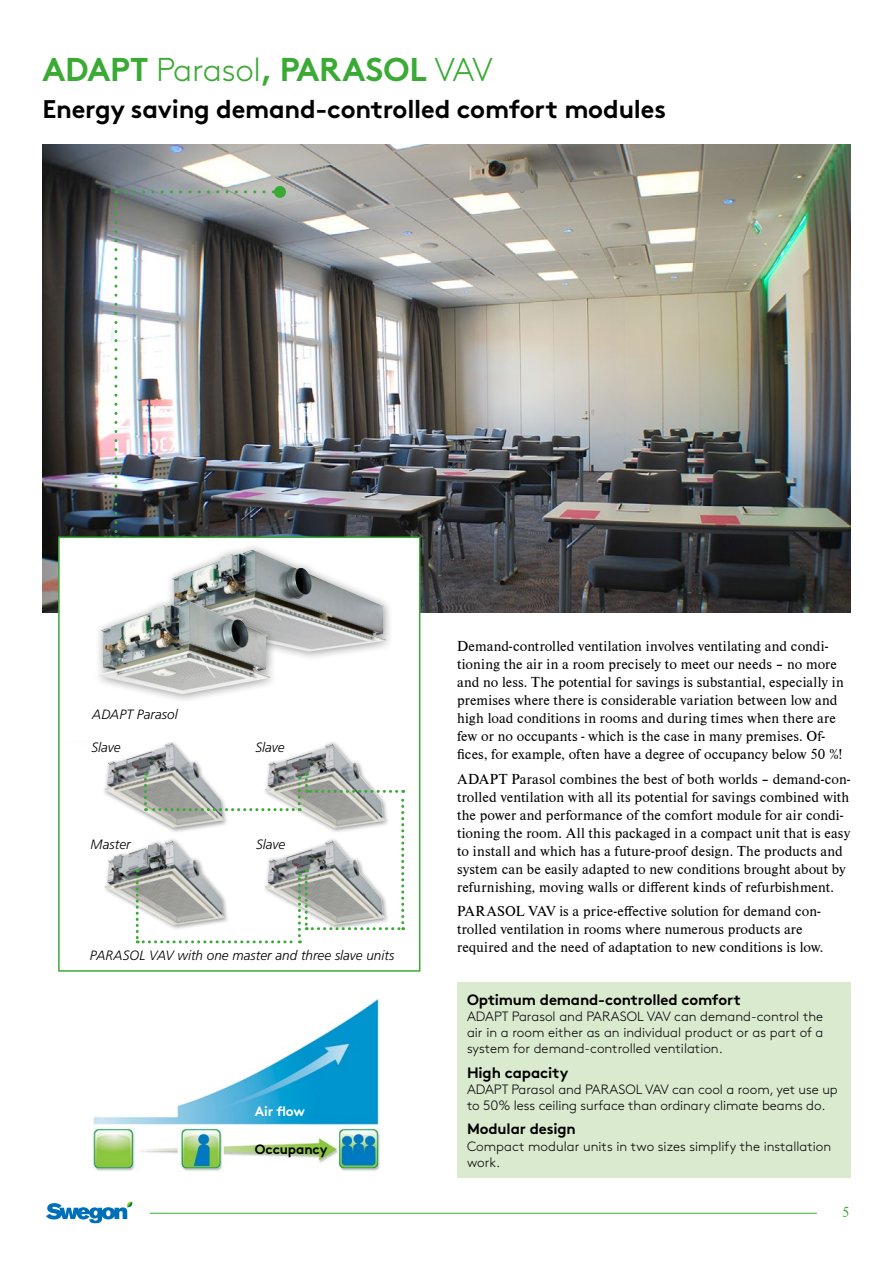
<style>
.page{position:relative;width:893px;height:1263px;background:#fff}
.page>*{position:absolute;margin:0;border:0;box-sizing:border-box;transform-origin:0 0}
.t1{font:700 33px "Swegon Brown";letter-spacing:-.01em;color:#3aaa35}
.t2{font:700 25.5px "Swegon Brown";letter-spacing:-.01em;color:#000}
.t3{font:15px/18px "Nimbus Rom D";letter-spacing:.005em;color:#000}
.t4{font:700 15px "Swegon Brown";letter-spacing:-.01em;color:#000}
.t5{font:15px "Nimbus Rom D";color:#3aaa35}
.t6{font:300 13.5px/16.2px "Swegon Brown";color:#000}
.t7{font:italic 300 13.5px "Frutiger";color:#000}
.t8{font:700 13.5px "Swegon Brown";letter-spacing:-.01em;color:#000}
.t9{font:700 13.5px "Swegon Brown";color:#fff}
.s1{font-weight:300}
</style>
<div class="page">
<img style="left:43px;top:145px;width:807px;height:468px">
<div style="left:457px;top:983px;width:393px;height:195px;background:#daeacf"></div>
<svg style="left:114px;top:190px;width:3px;height:342px"></svg>
<svg style="left:125px;top:190px;width:149px;height:3px"></svg>
<div style="left:274px;top:186px;width:12px;height:12px;background:#3aaa35;border-radius:50%"></div>
<div style="left:58px;top:536px;width:362px;height:436px;background:#fff;border:2px solid #3aaa35"></div>
<div style="left:164px;top:543px;width:232px;height:119px;background:#000;opacity:.4"></div>
<img style="left:170px;top:550px;width:216px;height:102px">
<div style="left:57px;top:593px;width:254px;height:159px;background:#000;opacity:.4"></div>
<img style="left:99px;top:601px;width:171px;height:93px">
<div style="left:101px;top:740px;width:129px;height:93px;background:#fff"></div>
<img style="left:104px;top:743px;width:98px;height:68px">
<img style="left:104px;top:850px;width:32px;height:70px">
<div style="left:262px;top:741px;width:129px;height:93px;background:#fff"></div>
<img style="left:267px;top:743px;width:96px;height:30px">
<svg style="left:136px;top:773px;width:268px;height:170px"></svg>
<img style="left:94px;top:1000px;width:286px;height:171px">
<hr style="left:150px;top:1213px;width:667px;height:1px;background:#3aaa35">
<svg style="left:46px;top:1201px;width:87px;height:22px"></svg>
<h1 class="t1" style="left:43px;top:42px;width:452px">ADAPT <span class="s1">Parasol</span>, PARASOL <span class="s1">VAV</span></h1>
<h2 class="t2" style="left:43px;top:89px;width:625px">Energy saving demand-controlled comfort modules</h2>
<p class="t7" style="left:92px;top:706px;width:87px">ADAPT Parasol</p>
<p class="t7" style="left:91px;top:739px;width:31px">Slave</p>
<p class="t7" style="left:91px;top:836px;width:42px">Master</p>
<p class="t7" style="left:256px;top:739px;width:31px">Slave</p>
<p class="t7" style="left:256px;top:836px;width:31px">Slave</p>
<p class="t7" style="left:90px;top:948px;width:306px">PARASOL VAV with one master and three slave units</p>
<p class="t9" style="left:255px;top:1100px;width:52px">Air flow</p>
<p class="t8" style="left:255px;top:1138px;width:74px">Occupancy</p>
<p class="t3" style="left:457px;top:637px;width:388px">Demand-controlled ventilation involves ventilating and condi&shy;tioning the air in a room precisely to meet our needs – no more and no less. The potential for savings is substantial, especially in premises where there is considerable variation between low and high load conditions in rooms and during times when there are few or no occupants - which is the case in many premises. Of&shy;fices, for example, often have a degree of occupancy below 50 %!</p>
<p class="t3" style="left:457px;top:770px;width:395px">ADAPT Parasol combines the best of both worlds – demand-con&shy;trolled ventilation with all its potential for savings combined with the power and performance of the comfort module for air condi&shy;tioning the room. All this packaged in a compact unit that is easy to install and which has a future-proof design. The products and system can be easily adapted to new conditions brought about by refurnishing, moving walls or different kinds of refurbishment.</p>
<p class="t3" style="left:457px;top:902px;width:368px">PARASOL VAV is a price-effective solution for demand con&shy;trolled ventilation in rooms where numerous products are required and the need of adaptation to new conditions is low.</p>
<p class="t4" style="left:467px;top:987px;width:275px">Optimum demand-controlled comfort</p>
<p class="t6" style="left:467px;top:1007px;width:358px;text-align:justify">ADAPT Parasol and PARASOL VAV can demand-control the air in a room either as an individual product or as part of a system for demand-controlled ventilation.</p>
<p class="t4" style="left:467px;top:1060px;width:103px">High capacity</p>
<p class="t6" style="left:467px;top:1080px;width:372px">ADAPT Parasol and PARASOL VAV can cool a room, yet use up to 50% less ceiling surface than ordinary climate beams do.</p>
<p class="t4" style="left:467px;top:1117px;width:110px">Modular design</p>
<p class="t6" style="left:467px;top:1137px;width:366px">Compact modular units in two sizes simplify the installation work.</p>
<p class="t5" style="left:842px;top:1204px;width:9px">5</p>
</div>
